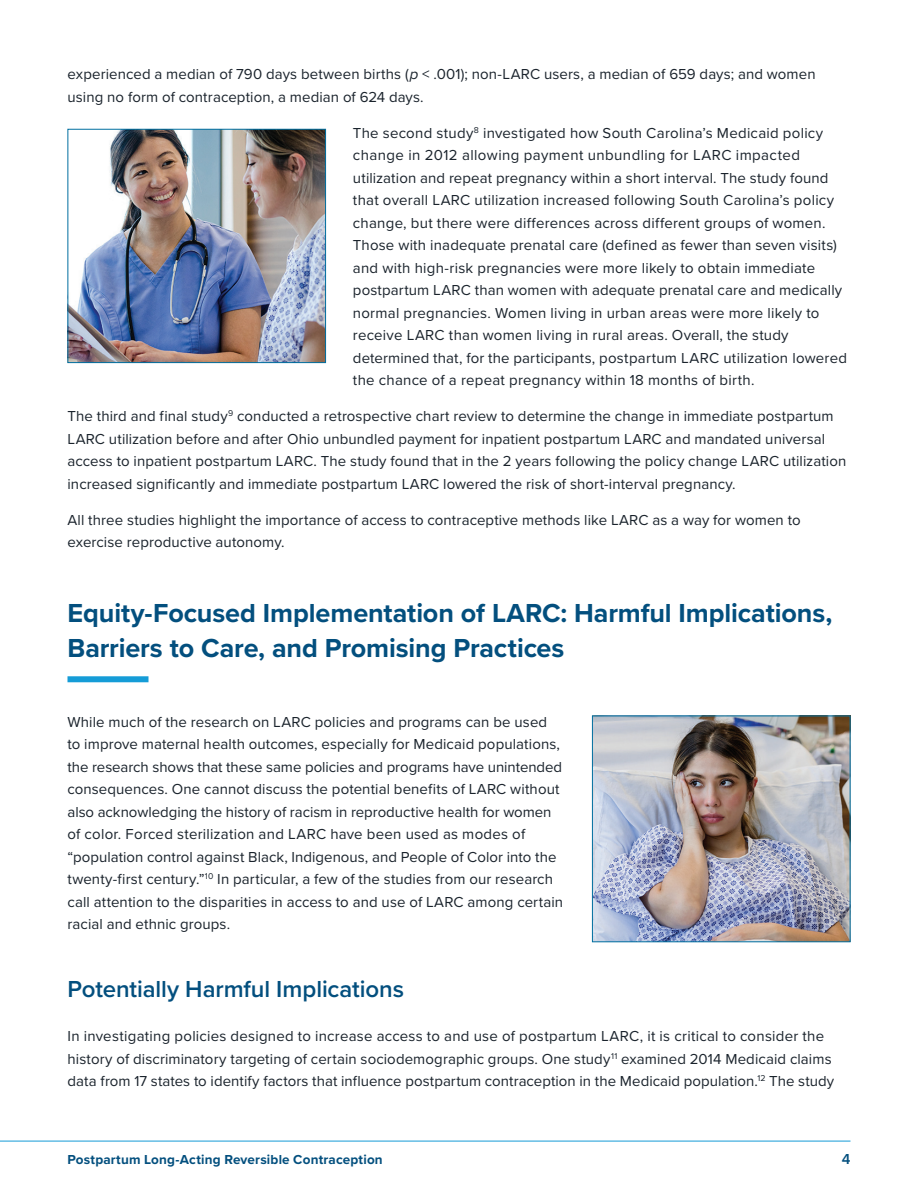
<style>
.page{position:relative;width:918px;height:1188px;background:#fff}
.page>*{position:absolute;margin:0;border:0;box-sizing:border-box;transform-origin:0 0}
.H2_with_Rule{font:700 27px/34.5px "Proxima Nova";letter-spacing:-.005em;color:#034f7e}
.t1{font:600 24px "Proxima Nova";letter-spacing:-.005em;color:#034f7e}
.Body_Paragraph{font:15px/22.5px "Proxima Nova";letter-spacing:.01em;color:#1a232c}
.t2{font:600 15px "Proxima Nova";color:#034f7e}
.t3{font:700 13.5px "Proxima Nova";letter-spacing:.015em;color:#034f7e}
.s1{font-style:italic}
</style>
<div class="page">
<hr style="left:0;top:1141px;width:850px;height:1px;background:#159cd7">
<div style="left:68px;top:676px;width:80px;height:6px;background:#159cd7"></div>
<img style="left:70px;top:131px;width:254px;height:230px">
<div style="left:68px;top:129px;width:258px;height:234px;border:1px solid #006fa0"></div>
<img style="left:594px;top:718px;width:254px;height:222px">
<div style="left:592px;top:716px;width:258px;height:226px;border:1px solid #006fa0"></div>
<p class="Body_Paragraph" style="left:68px;top:62px;width:750px">experienced a median of 790 days between births (<span class="s1">p</span> &lt; .001); non-LARC users, a median of 659 days; and women using no form of contraception, a median of 624 days.</p>
<p class="Body_Paragraph" style="left:353px;top:121px;width:496px">The second study<sup>8</sup> investigated how South Carolina’s Medicaid policy change in 2012 allowing payment unbundling for LARC impacted utilization and repeat pregnancy within a short interval. The study found that overall LARC utilization increased following South Carolina’s policy change, but there were differences across different groups of women.<br>Those with inadequate prenatal care (defined as fewer than seven visits) and with high-risk pregnancies were more likely to obtain immediate postpartum LARC than women with adequate prenatal care and medically normal pregnancies. Women living in urban areas were more likely to receive LARC than women living in rural areas. Overall, the study determined that, for the participants, postpartum LARC utilization lowered the chance of a repeat pregnancy within 18 months of birth.</p>
<p class="Body_Paragraph" style="left:67px;top:404px;width:780px">The third and final study<sup>9</sup> conducted a retrospective chart review to determine the change in immediate postpartum LARC utilization before and after Ohio unbundled payment for inpatient postpartum LARC and mandated universal access to inpatient postpartum LARC. The study found that in the 2 years following the policy change LARC utilization increased significantly and immediate postpartum LARC lowered the risk of short-interval pregnancy.</p>
<p class="Body_Paragraph" style="left:68px;top:508px;width:735px">All three studies highlight the importance of access to contraceptive methods like LARC as a way for women to exercise reproductive autonomy.</p>
<p class="H2_with_Rule" style="left:68px;top:596px;width:766px">Equity-Focused Implementation of LARC: Harmful Implications,<br>Barriers to Care, and Promising Practices</p>
<p class="Body_Paragraph" style="left:67px;top:710px;width:497px">While much of the research on LARC policies and programs can be used to improve maternal health outcomes, especially for Medicaid populations, the research shows that these same policies and programs have unintended consequences. One cannot discuss the potential benefits of LARC without also acknowledging the history of racism in reproductive health for women of color. Forced sterilization and LARC have been used as modes of “population control against Black, Indigenous, and People of Color into the twenty-first century.”<sup>10</sup> In particular, a few of the studies from our research call attention to the disparities in access to and use of LARC among certain racial and ethnic groups.</p>
<h3 class="t1" style="left:68px;top:971px;width:338px">Potentially Harmful Implications</h3>
<p class="Body_Paragraph" style="left:67px;top:1024px;width:768px">In investigating policies designed to increase access to and use of postpartum LARC, it is critical to consider the history of discriminatory targeting of certain sociodemographic groups. One study<sup>11</sup> examined 2014 Medicaid claims data from 17 states to identify factors that influence postpartum contraception in the Medicaid population.<sup>12</sup> The study</p>
<p class="t3" style="left:68px;top:1149px;width:317px">Postpartum Long-Acting Reversible Contraception</p>
<p class="t2" style="left:842px;top:1148px;width:10px">4</p>
</div>
